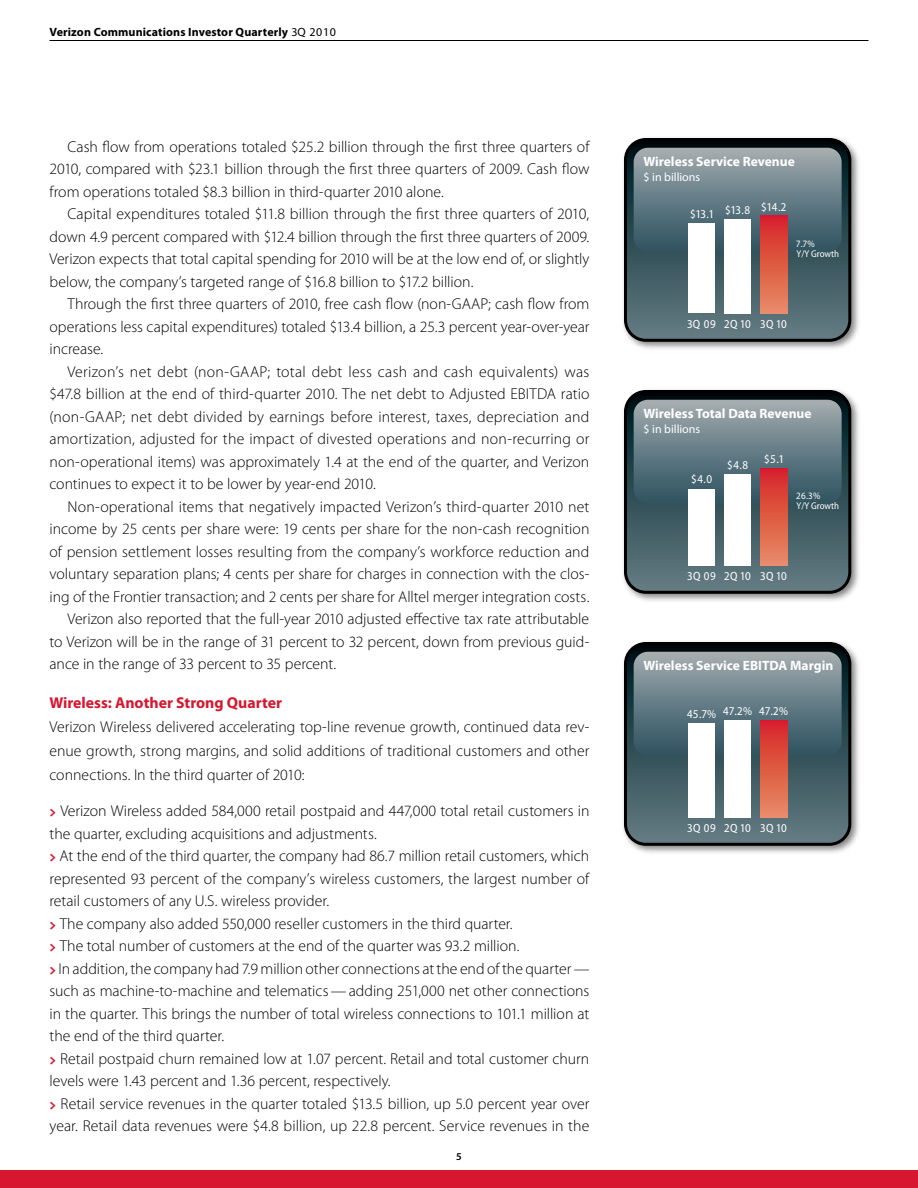
<style>
.page{position:relative;width:918px;height:1188px;background:#fff}
.page>*{position:absolute;margin:0;border:0;box-sizing:border-box;transform-origin:0 0}
.t1{font:300 15.75px/22.5px "Myriad Pro";color:#000;text-align:justify}
.t2{font:700 15.75px "Myriad Pro";color:#d7162f}
.t3{font:700 13.5px "Myriad Pro";color:#fff}
.t4{font:semi-condensed 12px "Myriad Pro";letter-spacing:.05em;color:#fff}
.t5{font:700 12px "Myriad Pro";letter-spacing:.01em;color:#000}
.t6{font:12px "Myriad Pro";color:#fff}
.t7{font:600 10.5px "Myriad Pro";color:#000}
.t8{font:semi-condensed 9.75px/10.5px "Myriad Pro";color:#fff}
.s1{font-weight:400}
.s2{font-family:"The Serif";font-weight:700;font-size:13.35px;color:#d7162f}
</style>
<div class="page">
<img style="left:623px;top:137px;width:236px;height:212px">
<svg style="left:626px;top:140px;width:224px;height:200px;background:#465e65"></svg>
<div style="left:624px;top:138px;width:227px;height:204px;border:3px solid #000;border-radius:20px"></div>
<svg style="left:634px;top:148px;width:208px;height:104px;background:#6c8189"></svg>
<div style="left:760px;top:216px;width:28px;height:98px;background:linear-gradient(to bottom,#d62426,#e78e65)"></div>
<div style="left:724px;top:219px;width:28px;height:95px;background:#fff"></div>
<div style="left:688px;top:224px;width:28px;height:90px;background:#fff"></div>
<img style="left:623px;top:389px;width:236px;height:212px">
<svg style="left:626px;top:392px;width:224px;height:200px;background:#465e65"></svg>
<div style="left:624px;top:390px;width:227px;height:204px;border:3px solid #000;border-radius:20px"></div>
<svg style="left:634px;top:400px;width:208px;height:104px;background:#6a8089"></svg>
<div style="left:760px;top:468px;width:28px;height:98px;background:linear-gradient(to bottom,#d62426,#e78e65)"></div>
<div style="left:724px;top:474px;width:28px;height:92px;background:#fff"></div>
<div style="left:688px;top:489px;width:28px;height:77px;background:#fff"></div>
<img style="left:623px;top:641px;width:236px;height:212px">
<svg style="left:626px;top:644px;width:224px;height:200px;background:#465e65"></svg>
<div style="left:624px;top:642px;width:227px;height:204px;border:3px solid #000;border-radius:20px"></div>
<svg style="left:634px;top:652px;width:208px;height:104px;background:#6c818a"></svg>
<div style="left:760px;top:720px;width:28px;height:98px;background:linear-gradient(to bottom,#d62426,#e78e65)"></div>
<div style="left:724px;top:720px;width:28px;height:98px;background:#fff"></div>
<div style="left:688px;top:723px;width:28px;height:95px;background:#fff"></div>
<hr style="left:50px;top:40px;width:818px;height:1px;background:#000">
<div style="left:0;top:1170px;width:918px;height:18px;background:#d7162f"></div>
<p class="t5" style="left:50px;top:24px;width:288px">Verizon Communications Investor Quarterly <span class="s1">3Q 2010</span></p>
<p class="t1" style="left:49px;top:135px;width:542px;text-indent:18px">Cash flow from operations totaled $25.2 billion through the first three quarters of 2010, compared with $23.1 billion through the first three quarters of 2009. Cash flow from operations totaled $8.3 billion in third-quarter 2010 alone.</p>
<p class="t1" style="left:49px;top:202px;width:542px;text-indent:18px">Capital expenditures totaled $11.8 billion through the first three quarters of 2010, down 4.9 percent compared with $12.4 billion through the first three quarters of 2009.<br>Verizon expects that total capital spending for 2010 will be at the low end of, or slightly below, the company’s targeted range of $16.8 billion to $17.2 billion.</p>
<p class="t1" style="left:49px;top:292px;width:542px;text-indent:18px">Through the first three quarters of 2010, free cash flow (non-GAAP; cash flow from operations less capital expenditures) totaled $13.4 billion, a 25.3 percent year-over-year increase.</p>
<p class="t1" style="left:49px;top:360px;width:542px;text-indent:18px">Verizon’s net debt (non-GAAP; total debt less cash and cash equivalents) was $47.8 billion at the end of third-quarter 2010. The net debt to Adjusted EBITDA ratio (non-GAAP; net debt divided by earnings before interest, taxes, depreciation and amortization, adjusted for the impact of divested operations and non-recurring or non-operational items) was approximately 1.4 at the end of the quarter, and Verizon continues to expect it to be lower by year-end 2010.</p>
<p class="t1" style="left:67px;top:495px;width:523px">Non-operational items that negatively impacted Verizon’s third-quarter 2010 net</p>
<p class="t1" style="left:49px;top:517px;width:542px">income by 25 cents per share were: 19 cents per share for the non-cash recognition</p>
<p class="t1" style="left:49px;top:540px;width:541px">of pension settlement losses resulting from the company’s workforce reduction and</p>
<p class="t1" style="left:49px;top:562px;width:542px">voluntary separation plans; 4 cents per share for charges in connection with the clos-</p>
<p class="t1" style="left:49px;top:585px;width:541px">ing of the Frontier transaction; and 2 cents per share for Alltel merger integration costs.</p>
<p class="t1" style="left:67px;top:607px;width:523px">Verizon also reported that the full-year 2010 adjusted effective tax rate attributable</p>
<p class="t1" style="left:49px;top:630px;width:542px">to Verizon will be in the range of 31 percent to 32 percent, down from previous guid-</p>
<p class="t1" style="left:49px;top:653px;width:288px">ance in the range of 33 percent to 35 percent.</p>
<p class="t2" style="left:49px;top:693px;width:234px">Wireless: Another Strong Quarter</p>
<p class="t1" style="left:49px;top:715px;width:541px;line-height:24px">Verizon Wireless delivered accelerating top-line revenue growth, continued data rev&shy;enue growth, strong margins, and solid additions of traditional customers and other connections. I n the third quarter of 2010:</p>
<p class="t1" style="left:49px;top:799px;width:542px;text-align:left"><span class="s2">&gt;</span> Verizon Wireless added 584,000 retail postpaid and 447,000 total retail customers in the quarter, excluding acquisitions and adjustments.<br><span class="s2">&gt;</span> At the end of the third quarter, the company had 86.7 million retail customers, which represented 93 percent of the company’s wireless customers, the largest number of retail customers of any U.S. wireless provider.<br><span class="s2">&gt;</span> The company also added 550,000 reseller customers in the third quarter.<br><span class="s2">&gt;</span> The total number of customers at the end of the quarter was 93.2 million.<br><span class="s2">&gt;</span> I n addition, the company had 7.9 million other connections at the end of the quarter— such as machine-to-machine and telematics—adding 251,000 net other connections in the quarter. This brings the number of total wireless connections to 101.1 million at the end of the third quarter.<br><span class="s2">&gt;</span> Retail postpaid churn remained low at 1.07 percent. Retail and total customer churn levels were 1.43 percent and 1.36 percent, respectively.<br><span class="s2">&gt;</span> Retail service revenues in the quarter totaled $13.5 billion, up 5.0 percent year over year. Retail data revenues were $4.8 billion, up 22.8 percent. Service revenues in the</p>
<p class="t7" style="left:456px;top:1150px;width:7px">5</p>
<p class="t3" style="left:644px;top:152px;width:153px">Wireless Service Revenue</p>
<p class="t6" style="left:644px;top:169px;width:58px">$ in billions</p>
<p class="t4" style="left:690px;top:206px;width:24px">$13.1</p>
<p class="t4" style="left:725px;top:202px;width:26px">$13.8</p>
<p class="t4" style="left:761px;top:199px;width:26px">$14.2</p>
<p class="t8" style="left:796px;top:238px;width:44px">7.7%<br>Y/Y Growth</p>
<p class="t4" style="left:687px;top:316px;width:30px">3Q 09</p>
<p class="t4" style="left:724px;top:316px;width:64px">2Q 10 3Q 10</p>
<p class="t3" style="left:644px;top:404px;width:170px">Wireless Total Data Revenue</p>
<p class="t6" style="left:644px;top:421px;width:58px">$ in billions</p>
<p class="t4" style="left:691px;top:472px;width:23px">$4.0</p>
<p class="t4" style="left:727px;top:457px;width:23px">$4.8</p>
<p class="t4" style="left:764px;top:451px;width:20px">$5.1</p>
<p class="t8" style="left:796px;top:490px;width:44px">26.3%<br>Y/Y Growth</p>
<p class="t4" style="left:687px;top:568px;width:30px">3Q 09</p>
<p class="t4" style="left:724px;top:568px;width:64px">2Q 10 3Q 10</p>
<p class="t3" style="left:644px;top:656px;width:191px">Wireless Service EBITDA Margin</p>
<p class="t4" style="left:687px;top:706px;width:31px">45.7%</p>
<p class="t4" style="left:759px;top:703px;width:30px">47.2%</p>
<p class="t4" style="left:723px;top:703px;width:30px">47.2%</p>
<p class="t4" style="left:687px;top:820px;width:30px">3Q 09</p>
<p class="t4" style="left:724px;top:820px;width:64px">2Q 10 3Q 10</p>
</div>
